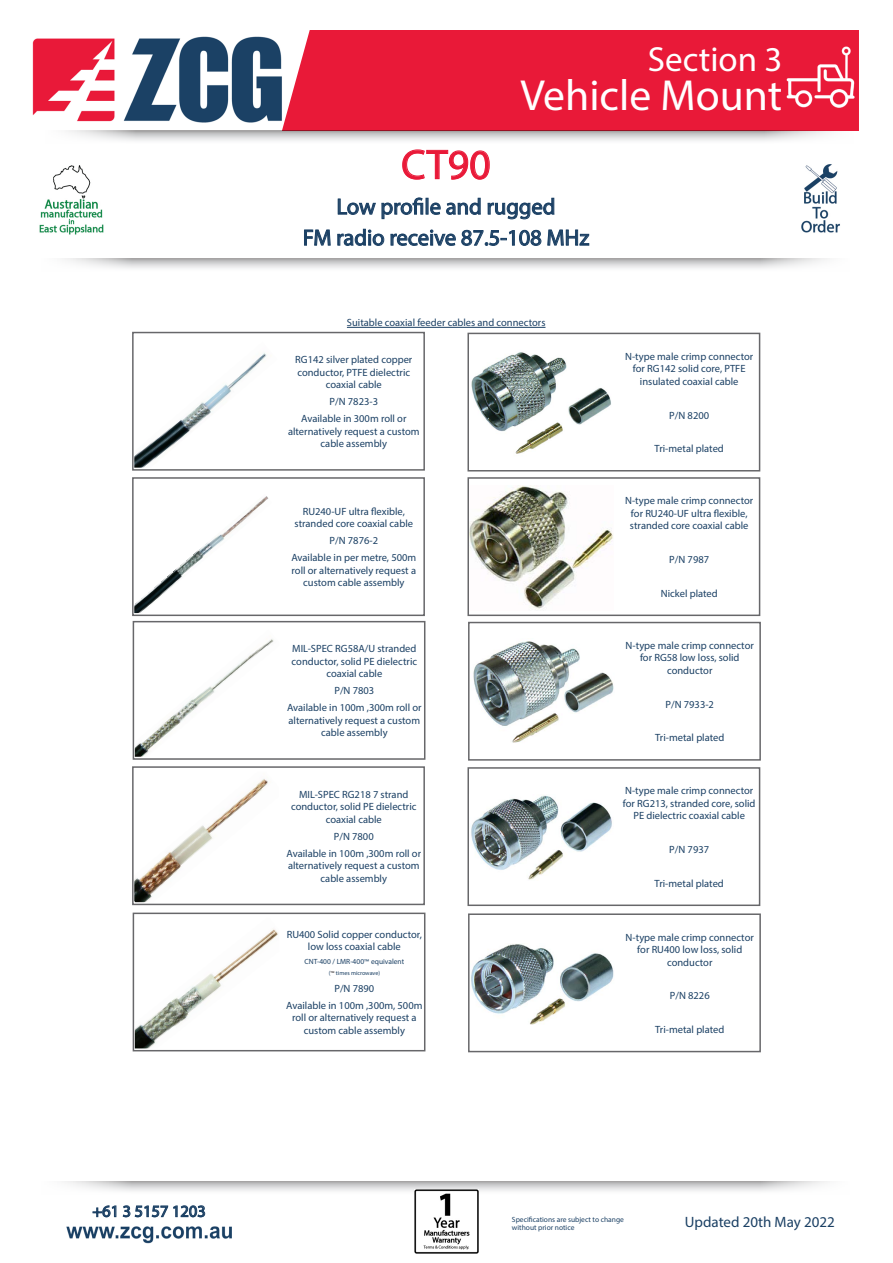
<style>
.page{position:relative;width:893px;height:1263px;background:#fff}
.page>*{position:absolute;margin:0;border:0;box-sizing:border-box;transform-origin:0 0}
.t1{font:43.65px "Myriad Pro";color:#fff}
.t2{font:42px "Myriad Pro";color:#e91938}
.t3{font:34.95px "Myriad Pro";color:#fff}
.t4{font:22.5px "Myriad Pro";color:#1b4064}
.t5{font:16.5px "Myriad Pro";color:#1b4064}
.t6{font:15px "Myriad Pro";color:#1b4064}
.t7{font:10.5px/12.6px "Myriad Pro";color:#1b4064;text-align:center}
.t8{font:7.5px "Myriad Pro";color:#1b4064}
.t9{font:6px "Myriad Pro";color:#1b4064}
.s1{font-family:"Calibri"}
.s2{font-family:"Calibri";color:#231f20}
</style>
<div class="page">
<img style="left:66px;top:1226px;width:166px;height:17px">
<svg style="left:92px;top:1205px;width:114px;height:13px"></svg>
<svg style="left:64px;top:1181px;width:764px;height:13px"></svg>
<svg style="left:65px;top:259px;width:762px;height:10px"></svg>
<div style="left:273px;top:30px;width:586px;height:101px;background:#e91938"></div>
<svg style="left:68px;top:131px;width:764px;height:10px"></svg>
<svg style="left:304px;top:229px;width:27px;height:17px"></svg>
<svg style="left:337px;top:149px;width:253px;height:97px"></svg>
<img style="left:32px;top:37px;width:250px;height:86px">
<img style="left:414px;top:1190px;width:64px;height:64px">
<img style="left:801px;top:164px;width:39px;height:69px">
<img style="left:785px;top:44px;width:72px;height:72px">
<img style="left:39px;top:165px;width:65px;height:70px">
<hr style="left:347px;top:327px;width:198px;height:1px;background:#1b4064">
<div style="left:133px;top:621px;width:292px;height:139px;border:2px solid #67676a"></div>
<div style="left:132px;top:766px;width:293px;height:139px;border:2px solid #67676a"></div>
<div style="left:133px;top:912px;width:292px;height:139px;border:2px solid #67676a"></div>
<div style="left:132px;top:332px;width:293px;height:139px;border:2px solid #67676a"></div>
<img style="left:135px;top:629px;width:139px;height:128px">
<img style="left:134px;top:771px;width:134px;height:131px">
<img style="left:135px;top:918px;width:143px;height:130px">
<img style="left:134px;top:342px;width:133px;height:126px">
<div style="left:468px;top:622px;width:293px;height:139px;border:2px solid #67676a"></div>
<div style="left:467px;top:767px;width:293px;height:139px;border:2px solid #67676a"></div>
<div style="left:468px;top:913px;width:293px;height:139px;border:2px solid #67676a"></div>
<div style="left:467px;top:333px;width:293px;height:138px;border:2px solid #67676a"></div>
<img style="left:470px;top:639px;width:144px;height:107px">
<img style="left:471px;top:795px;width:141px;height:85px">
<img style="left:470px;top:943px;width:144px;height:82px">
<img style="left:471px;top:352px;width:140px;height:102px">
<div style="left:132px;top:477px;width:293px;height:139px;border:2px solid #67676a"></div>
<img style="left:134px;top:494px;width:135px;height:119px">
<div style="left:467px;top:477px;width:293px;height:139px;border:2px solid #67676a"></div>
<img style="left:470px;top:485px;width:143px;height:124px">
<p class="t5" style="left:92px;top:1201px;width:115px">+61 3 5157 1203</p>
<p class="t3" style="left:648px;top:38px;width:136px">Section 3</p>
<p class="t1" style="left:520px;top:69px;width:264px">Vehicle Mount</p>
<p class="t2" style="left:401px;top:139px;width:91px">CT90</p>
<p class="t4" style="left:337px;top:193px;width:220px">Low profile and rugged</p>
<p class="t4" style="left:303px;top:224px;width:288px">FM radio receive 87.5-108 MHz</p>
<p class="t7" style="left:347px;top:316px;width:200px">Suitable coaxial feeder cables and connectors</p>
<p class="t7" style="left:295px;top:353px;width:119px">RG142 silver plated copper conductor, PTFE dielectric coaxial cable</p>
<p class="t7" style="left:330px;top:395px;width:50px">P/N 7823-3</p>
<p class="t7" style="left:288px;top:412px;width:133px">Available in 300m roll or alternatively request a custom cable assembly</p>
<p class="t7" style="left:295px;top:505px;width:120px">RU240-UF ultra flexible, stranded core coaxial cable</p>
<p class="t7" style="left:330px;top:534px;width:50px">P/N 7876-2</p>
<p class="t7" style="left:291px;top:551px;width:126px">Available in per metre, 500m roll or alternatively request a custom cable assembly</p>
<p class="t7" style="left:292px;top:642px;width:127px">MIL-SPEC RG58A/U stranded conductor, solid PE dielectric coaxial cable</p>
<p class="t7" style="left:334px;top:684px;width:41px">P/N 7803</p>
<p class="t7" style="left:287px;top:701px;width:136px">Available in 100m ,300m roll or alternatively request a custom cable assembly</p>
<p class="t7" style="left:291px;top:788px;width:127px">MIL-SPEC RG218 7 strand conductor, solid PE dielectric coaxial cable</p>
<p class="t7" style="left:334px;top:830px;width:41px">P/N 7800</p>
<p class="t7" style="left:286px;top:846px;width:136px">Available in 100m ,300m roll or alternatively request a custom cable assembly</p>
<p class="t7" style="left:287px;top:928px;width:137px">RU400 Solid copper conductor, low loss coaxial cable</p>
<p class="t8" style="left:304px;top:956px;width:101px">CNT-400 / LMR-400<span class="s1">™</span> equivalent</p>
<p class="t9" style="left:329px;top:969px;width:53px">(<span class="s2">™</span> times microwave)</p>
<p class="t7" style="left:334px;top:982px;width:41px">P/N 7890</p>
<p class="t7" style="left:286px;top:999px;width:138px">Available in 100m ,300m, 500m roll or alternatively request a custom cable assembly</p>
<p class="t7" style="left:625px;top:350px;width:130px">N-type male crimp connector for RG142 solid core, PTFE insulated coaxial cable</p>
<p class="t7" style="left:669px;top:409px;width:41px">P/N 8200</p>
<p class="t7" style="left:655px;top:442px;width:71px">Tri-metal plated</p>
<p class="t7" style="left:625px;top:494px;width:130px">N-type male crimp connector for RU240-UF ultra flexible, stranded core coaxial cable</p>
<p class="t7" style="left:669px;top:553px;width:41px">P/N 7987</p>
<p class="t7" style="left:661px;top:587px;width:59px">Nickel plated</p>
<p class="t7" style="left:626px;top:639px;width:130px">N-type male crimp connector for RG58 low loss, solid conductor</p>
<p class="t7" style="left:665px;top:698px;width:50px">P/N 7933-2</p>
<p class="t7" style="left:655px;top:731px;width:71px">Tri-metal plated</p>
<p class="t7" style="left:623px;top:784px;width:134px">N-type male crimp connector for RG213, stranded core, solid<br>PE dielectric coaxial cable</p>
<p class="t7" style="left:669px;top:843px;width:41px">P/N 7937</p>
<p class="t7" style="left:655px;top:877px;width:71px">Tri-metal plated</p>
<p class="t7" style="left:626px;top:930px;width:130px">N-type male crimp connector for RU400 low loss, solid conductor</p>
<p class="t7" style="left:670px;top:989px;width:41px">P/N 8226</p>
<p class="t7" style="left:655px;top:1023px;width:71px">Tri-metal plated</p>
<p class="t8" style="left:512px;top:1214px;width:113px">Specifications are subject to change</p>
<p class="t8" style="left:512px;top:1223px;width:64px">without prior notice</p>
<p class="t6" style="left:685px;top:1213px;width:152px">Updated 20th May 2022</p>
</div>
